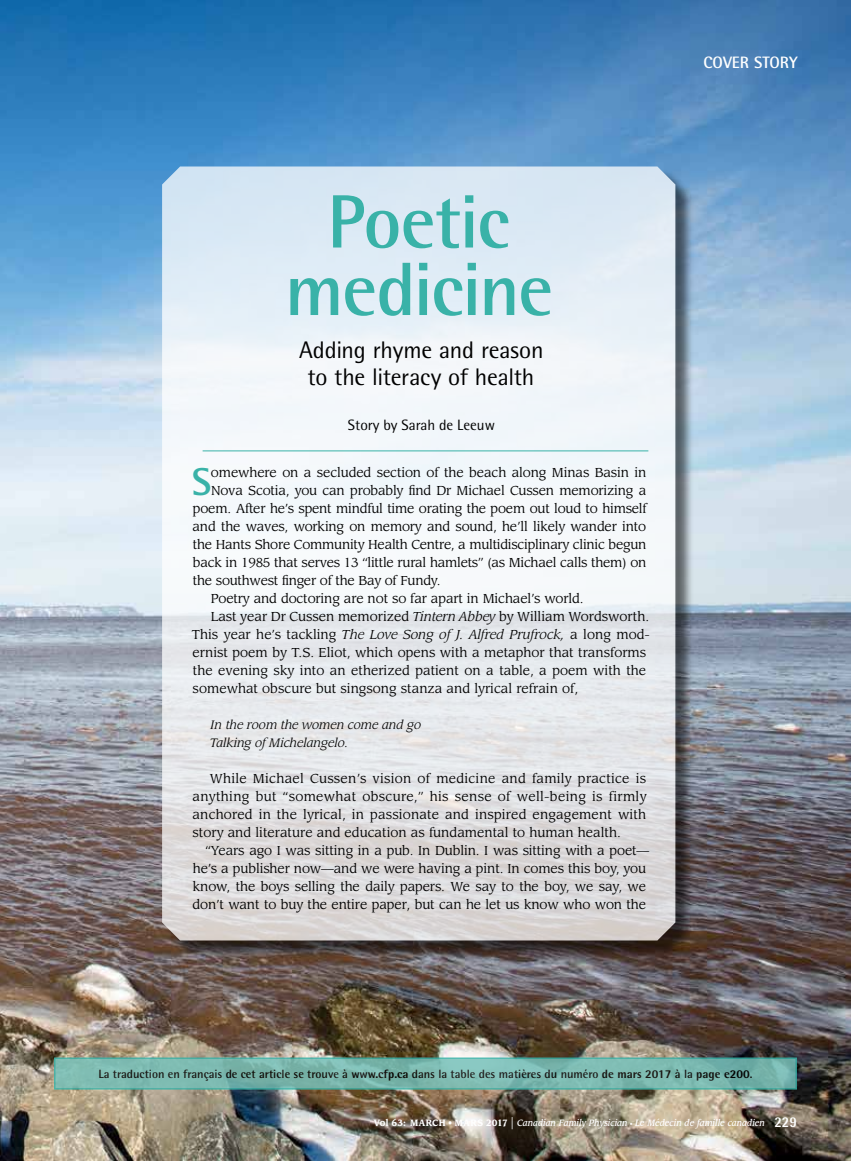
<style>
.page{position:relative;width:851px;height:1161px;background:#fff}
.page>*{position:absolute;margin:0;border:0;box-sizing:border-box;transform-origin:0 0}
.t1{font:700 75.75px/67.5px "Rotis Semi Sans Std";letter-spacing:-.02em;color:#39b2a8;text-align:center}
.t2{font:700 38.85px "Rotis Semi Sans Std";color:#39b2a8}
.t3{font:24px/27px "Rotis Semi Sans Std";letter-spacing:-.01em;color:#000;text-align:center}
.t4{font:700 16.5px "Rotis Semi Sans Std";color:#fff}
.t5{font:15px "Rotis Semi Sans Std";color:#000}
.t6{font:12.75px/18px "Leawood Std";letter-spacing:-.01em;color:#000;text-align:justify}
.t7{font:italic 12.75px "Leawood Std";color:#000}
.t8{font:700 12px "Rotis Semi Sans Std";color:#000}
.t9{font:italic 12px/18px "Leawood Std";color:#000}
.t10{font:italic 500 9px "Leawood Std";color:#fff;scale:.9 1}
.t11{font:700 9px "Leawood Std";color:#fff;scale:.9 1}
.s1{font-style:italic}
.s2{font-style:normal}
.s3{font-weight:800}
.s4{font-weight:400}
.s5{font-weight:700;font-style:normal}
.s6{font-weight:400;font-style:normal;font-size:15px}
.s7{font-size:6px}
.s8{font-family:"Rotis Semi Sans Std";font-weight:800;font-style:normal;font-size:15px}
</style>
<div class="page">
<img style="left:0;top:0;width:850px;height:1161px">
<svg style="left:57px;top:1061px;width:736px;height:26px;background:#7bb8af"></svg>
<div style="left:54px;top:1058px;width:742px;height:32px;border:2px solid #39b2a8"></div>
<div style="left:164px;top:169px;width:530px;height:790px;background:#000;opacity:.75"></div>
<svg style="left:162px;top:166px;width:513px;height:774px"></svg>
<hr style="left:202px;top:451px;width:446px;height:1px;background:#39b2a8">
<h1 class="t1" style="left:285px;top:187px;width:270px">Poetic medicine</h1>
<h3 class="t3" style="left:299px;top:336px;width:246px">Adding rhyme and reason to the literacy of health</h3>
<p class="t5" style="left:348px;top:416px;width:148px">Story by Sarah de Leeuw</p>
<h2 class="t2" style="left:192px;top:458px;width:21px">S</h2>
<p class="t6" style="left:211px;top:464px;width:437px">omewhere on a secluded section of the beach along Minas Basin in</p>
<p class="t6" style="left:211px;top:482px;width:436px">Nova Scotia, you can probably find Dr Michael Cussen memorizing a</p>
<p class="t6" style="left:193px;top:500px;width:455px">poem. After he’s spent mindful time orating the poem out loud to himself</p>
<p class="t6" style="left:192px;top:518px;width:455px">and the waves, working on memory and sound, he’ll likely wander into</p>
<p class="t6" style="left:193px;top:536px;width:455px">the Hants Shore Community Health Centre, a multidisciplinary clinic begun</p>
<p class="t6" style="left:193px;top:554px;width:455px">back in 1985 that serves 13 “little rural hamlets” (as Michael calls them) on</p>
<p class="t6" style="left:193px;top:572px;width:249px">the southwest finger of the Bay of Fundy.</p>
<p class="t6" style="left:211px;top:590px;width:374px">Poetry and doctoring are not so far apart in Michael’s world.</p>
<p class="t6" style="left:211px;top:608px;width:440px">Last year Dr Cussen memorized <span class="s1">Tintern Abbey</span> by William Wordsworth.</p>
<p class="t7" style="left:192px;top:627px;width:459px"><span class="s2">This year he’s tackling</span> The Love Song of J. Alfred Prufrock, <span class="s2">a long mod-</span></p>
<p class="t6" style="left:192px;top:644px;width:455px">ernist poem by T.S. Eliot, which opens with a metaphor that transforms</p>
<p class="t6" style="left:193px;top:662px;width:455px">the evening sky into an etherized patient on a table, a poem with the</p>
<p class="t6" style="left:193px;top:680px;width:387px">somewhat obscure but singsong stanza and lyrical refrain of,</p>
<p class="t9" style="left:210px;top:716px;width:212px">In the room the women come and go<br>Talking of Michelangelo.</p>
<p class="t6" style="left:192px;top:770px;width:455px;text-indent:17px">While Michael Cussen’s vision of medicine and family practice is anything but “somewhat obscure,” his sense of well-being is firmly anchored in the lyrical, in passionate and inspired engagement with story and literature and education as fundamental to human health.</p>
<p class="t6" style="left:192px;top:842px;width:458px;text-align:left;text-indent:13px">“Years ago I was sitting in a pub. In Dublin. I was sitting with a poet— he’s a publisher now—and we were having a pint. In comes this boy, you know, the boys selling the daily papers. We say to the boy, we say, we don’t want to buy the entire paper, but can he let us know who won the</p>
<p class="t4" style="left:703px;top:53px;width:96px">COVER STORY</p>
<p class="t8" style="left:98px;top:1066px;width:655px">La traduction en français de cet article se trouve à <span class="s3">www.cfp.ca</span> dans la table des matières du numéro <span class="s3">de mars 2017</span> à la <span class="s3">page e200</span>.</p>
<p class="t11" style="left:374px;top:1118px;width:50px">Vol 63: MARCH</p>
<p class="t11" style="left:448px;top:1118px;width:17px"><span class="s4">•</span> MARS</p>
<p class="t10" style="left:486px;top:1118px;width:347px"><span class="s5">2017</span> <span class="s6">|</span> Canadian Family Physician <span class="s7">•</span> Le Médecin de famille canadien <span class="s8">229</span></p>
</div>
